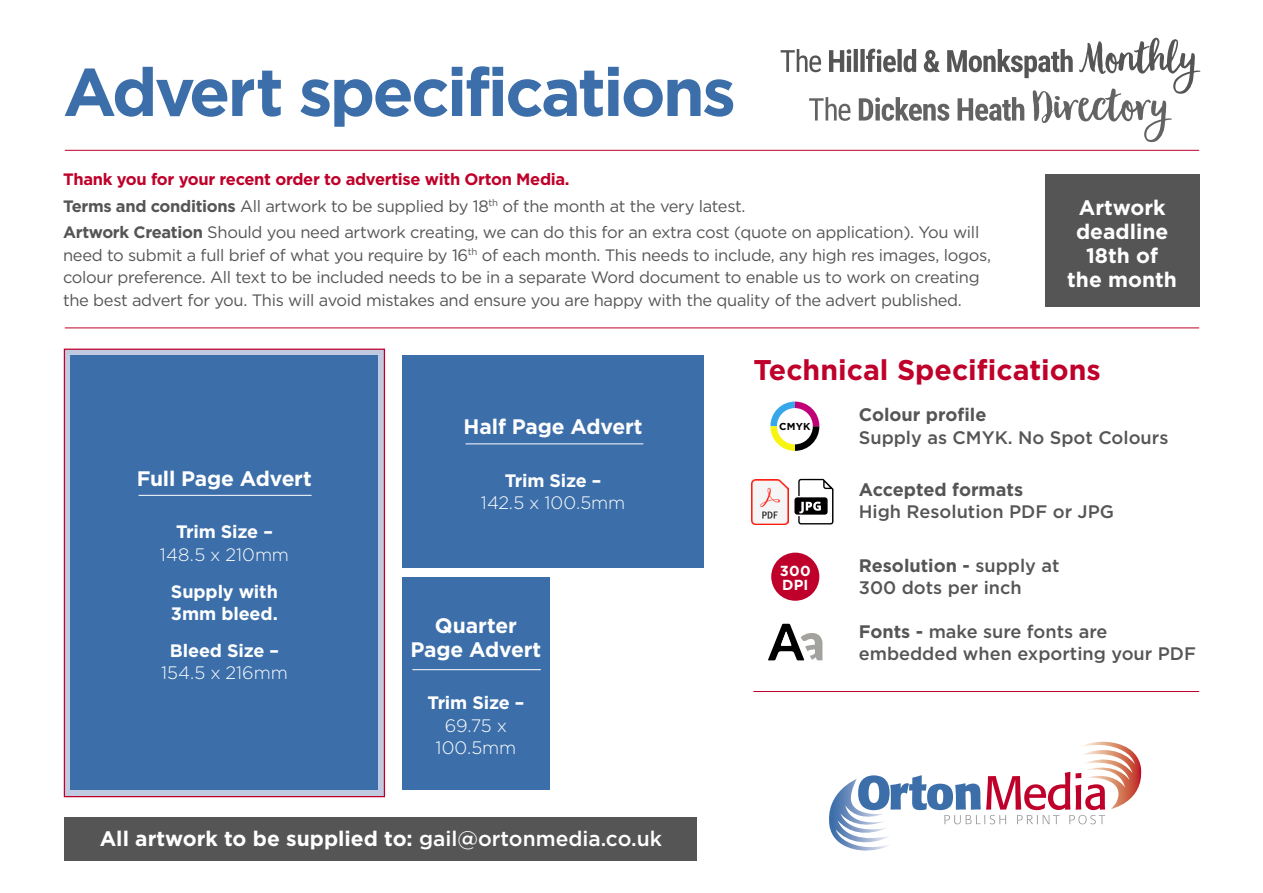
<style>
.page{position:relative;width:1263px;height:893px;background:#fff}
.page>*{position:absolute;margin:0;border:0;box-sizing:border-box;transform-origin:0 0}
.t1{font:700 67.35px "Gotham";letter-spacing:-.04em;color:#3c6faa}
.t2{font:700 28.5px "Gotham";color:#bf002a}
.t3{font:700 21px/24px "Gotham";color:#fff;text-align:center}
.t4{font:500 18.15px/22.4px "Gotham";color:#555}
.t5{font:700 18.15px "Gotham";color:#555}
.t6{font:700 18px/22.5px "Gotham";letter-spacing:-.005em;color:#fff}
.t7{font:300 18px/22.5px "Gotham";color:#fff;text-align:center}
.t8{font:16.5px/26.7px "Gotham";letter-spacing:-.02em;color:#555}
.t9{font:700 14.55px/13.8px "Gotham";letter-spacing:.015em;color:#fff}
.t10{font:700 10.05px "Gotham";color:#000}
.s1{font-weight:700;color:#bf002a}
.s2{font-weight:700}
.s3{font-weight:500}
</style>
<div class="page">
<svg style="left:829px;top:742px;width:313px;height:109px"></svg>
<div style="left:64px;top:349px;width:321px;height:448px;background:#c0cbe2;border:1px solid #bf002a"></div>
<div style="left:71px;top:355px;width:307px;height:435px;background:#3c6faa"></div>
<svg style="left:780px;top:38px;width:420px;height:104px"></svg>
<div style="left:402px;top:577px;width:148px;height:213px;background:#3c6faa"></div>
<div style="left:402px;top:355px;width:302px;height:213px;background:#3c6faa"></div>
<svg style="left:770px;top:402px;width:49px;height:49px"></svg>
<hr style="left:65px;top:150px;width:1134px;height:1px;background:#bf002a">
<hr style="left:65px;top:328px;width:1134px;height:1px;background:#bf002a">
<hr style="left:753px;top:691px;width:446px;height:1px;background:#bf002a">
<div style="left:1045px;top:174px;width:154px;height:133px;background:#555"></div>
<div style="left:65px;top:817px;width:632px;height:44px;background:#555"></div>
<img style="left:752px;top:479px;width:37px;height:45px">
<div style="left:771px;top:553px;width:48px;height:48px;background:#bf002a;border-radius:50%"></div>
<hr style="left:139px;top:495px;width:173px;height:1px;background:#fff">
<hr style="left:465px;top:443px;width:178px;height:1px;background:#fff">
<hr style="left:412px;top:669px;width:129px;height:1px;background:#fff">
<svg style="left:768px;top:624px;width:54px;height:36px"></svg>
<svg style="left:794px;top:479px;width:39px;height:45px"></svg>
<h1 class="t1" style="left:63px;top:53px;width:674px">Advert specifications</h1>
<p class="t8" style="left:63px;top:165px;width:918px"><span class="s1">Thank you for your recent order to advertise with Orton Media.<br></span><span class="s2">Terms and conditions</span> All artwork to be supplied by 18<sup>th</sup> of the month at the very latest.<br><span class="s2">Artwork Creation</span> Should you need artwork creating, we can do this for an extra cost (quote on application). You will</p>
<p class="t8" style="left:63px;top:244px;width:929px;line-height:22.5px">need to submit a full brief of what you require by 16<sup>th</sup> of each month. This needs to include, any high res images, logos, colour preference. All text to be included needs to be in a separate Word document to enable us to work on creating the best advert for you. This will avoid mistakes and ensure you are happy with the quality of the advert published.</p>
<p class="t3" style="left:1067px;top:195px;width:111px">Artwork deadline<br>18th of the month</p>
<p class="t3" style="left:137px;top:466px;width:177px">Full Page Advert</p>
<p class="t6" style="left:176px;top:520px;width:98px">Trim Size –</p>
<p class="t7" style="left:160px;top:543px;width:131px">148.5 x 210mm</p>
<p class="t6" style="left:171px;top:579px;width:108px">Supply with<br>3mm bleed.</p>
<p class="t6" style="left:170px;top:639px;width:111px">Bleed Size –</p>
<p class="t7" style="left:161px;top:662px;width:128px">154.5 x 216mm</p>
<p class="t3" style="left:463px;top:414px;width:181px">Half Page Advert</p>
<p class="t6" style="left:505px;top:468px;width:98px">Trim Size –</p>
<p class="t7" style="left:481px;top:491px;width:146px">142.5 x 100.5mm</p>
<p class="t3" style="left:411px;top:613px;width:132px">Quarter<br>Page Advert</p>
<p class="t6" style="left:428px;top:691px;width:98px">Trim Size –</p>
<p class="t7" style="left:436px;top:714px;width:82px">69.75 x<br>100.5mm</p>
<p class="t3" style="left:100px;top:826px;width:564px">All artwork to be supplied to: <span class="s3">gail@ortonmedia.co.uk</span></p>
<h2 class="t2" style="left:753px;top:353px;width:349px">Technical Specifications</h2>
<p class="t10" style="left:779px;top:421px;width:33px">CMYK</p>
<p class="t9" style="left:780px;top:564px;width:32px">300<br>DPI</p>
<p class="t5" style="left:859px;top:404px;width:129px">Colour profile</p>
<p class="t4" style="left:859px;top:426px;width:311px">Supply as CMYK. No Spot Colours</p>
<p class="t5" style="left:859px;top:479px;width:166px">Accepted formats</p>
<p class="t4" style="left:859px;top:500px;width:257px">High Resolution PDF or JPG</p>
<p class="t4" style="left:859px;top:554px;width:202px"><span class="s2">Resolution -</span> supply at<br>300 dots per inch</p>
<p class="t4" style="left:859px;top:620px;width:339px"><span class="s2">Fonts -</span> make sure fonts are embedded when exporting your PDF</p>
</div>
